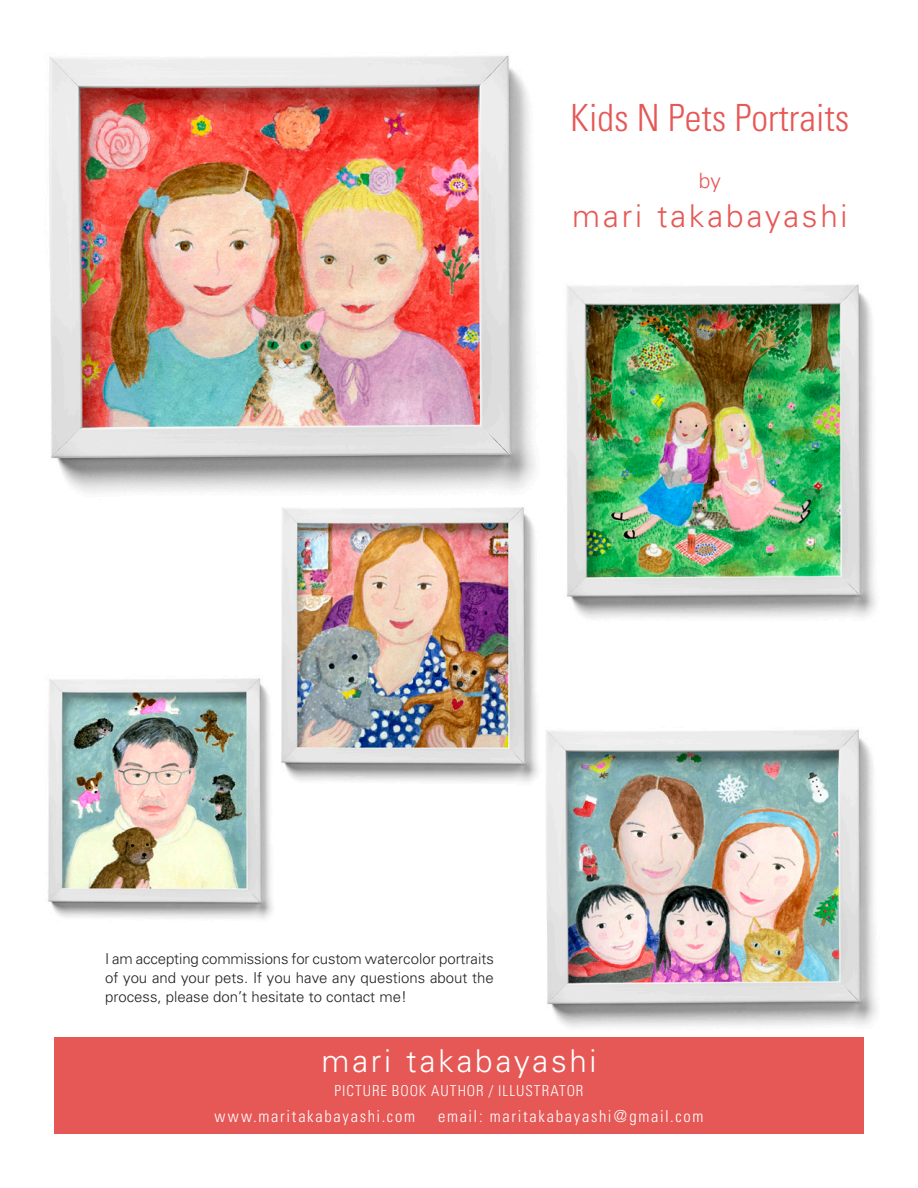
<style>
.page{position:relative;width:918px;height:1188px;background:#fff}
.page>*{position:absolute;margin:0;border:0;box-sizing:border-box;transform-origin:0 0}
.t1{font:300 condensed 37.5px "Univers";color:#e65855}
.t2{font:300 31.5px "Univers";letter-spacing:.085em;color:#fff}
.t3{font:300 31.5px "Univers";letter-spacing:.085em;color:#e65855}
.t4{font:300 21px "Univers";color:#e65855}
.t5{font:300 condensed 16.5px "Univers";letter-spacing:.105em;color:#fff}
.t6{font:300 15px/18.9px "Univers";color:#231f20;text-align:justify}
.t7{font:300 condensed 15px "Univers";letter-spacing:.06em;color:#fff}
</style>
<div class="page">
<div style="left:54px;top:1037px;width:810px;height:97px;background:#e65855"></div>
<img style="left:48px;top:55px;width:829px;height:973px">
<p class="t1" style="left:570px;top:95px;width:281px">Kids N Pets Portraits</p>
<p class="t4" style="left:699px;top:168px;width:24px">by</p>
<p class="t3" style="left:572px;top:196px;width:277px">mari takabayashi</p>
<p class="t6" style="left:105px;top:950px;width:390px">I am accepting commissions for custom watercolor portraits of you and your pets. If you have any questions about the process, please don’t hesitate to contact me!</p>
<p class="t2" style="left:321px;top:1042px;width:277px">mari takabayashi</p>
<p class="t7" style="left:335px;top:1082px;width:250px">PICTURE BOOK AUTHOR / ILLUSTRATOR</p>
<p class="t5" style="left:214px;top:1107px;width:202px">www.maritakabayashi.com</p>
<p class="t5" style="left:438px;top:1107px;width:267px">email: maritakabayashi@gmail.com</p>
</div>
